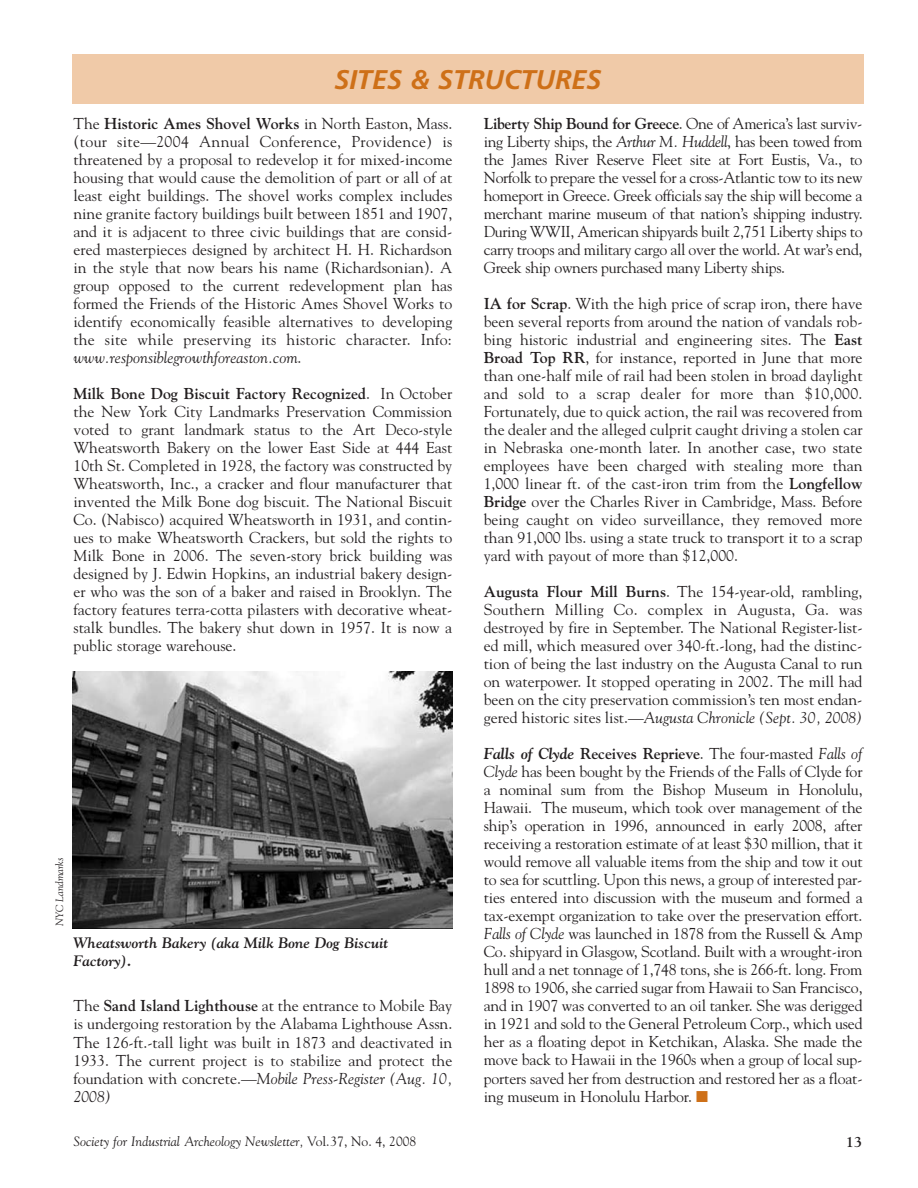
<style>
.page{position:relative;width:918px;height:1188px;background:#fff}
.page>*{position:absolute;margin:0;border:0;box-sizing:border-box;transform-origin:0 0}
.t1{font:italic 700 27px "Frutiger LT Std";color:#ce7018}
.t2{font:15.75px/18px "Goudy Std";color:#231f20;text-align:justify}
.t3{font:italic 700 15px/17.2px "Goudy Std";color:#231f20}
.t4{font:700 15px "Goudy Std";color:#231f20}
.t5{font:italic 13.5px "Goudy Std";color:#231f20}
.t6{font:italic 10.5px "Goudy Std";color:#231f20}
.s1{font-weight:700}
.s2{font-style:italic}
.s3{font-weight:700;font-style:italic}
.s4{color:#ce7018}
.s5{font-style:normal}
</style>
<div class="page">
<div style="left:72px;top:54px;width:792px;height:50px;background:#f0caa8"></div>
<img style="left:72px;top:671px;width:380px;height:257px">
<p class="t6" style="left:54px;top:926px;width:70px;rotate:-90deg">NYC Landmarks</p>
<h1 class="t1" style="left:334px;top:68px;width:269px">SITES &amp; STRUCTURES</h1>
<p class="t2" style="left:73px;top:114px;width:381px">The <span class="s1">Historic Ames Shovel Works</span> in North Easton, Mass. (tour site—2004 Annual Conference, Providence) is threatened by a proposal to redevelop it for mixed-income housing that would cause the demolition of part or all of at least eight buildings. The shovel works complex includes nine granite factory buildings built between 1851 and 1907, and it is adjacent to three civic buildings that are consid&shy;ered masterpieces designed by architect H. H. Richardson in the style that now bears his name (Richardsonian). A group opposed to the current redevelopment plan has formed the Friends of the Historic Ames Shovel Works to identify economically feasible alternatives to developing the site while preserving its historic character. Info: <span class="s2">www.responsiblegrowthforeaston.com</span>.</p>
<p class="t2" style="left:73px;top:385px;width:380px"><span class="s1">Milk Bone Dog Biscuit Factory Recognized</span>. In October the New York City Landmarks Preservation Commission voted to grant landmark status to the Art Deco-style Wheatsworth Bakery on the lower East Side at 444 East 10th St. Completed in 1928, the factory was constructed by Wheatsworth, Inc., a cracker and flour manufacturer that invented the Milk Bone dog biscuit. The National Biscuit Co. (Nabisco) acquired Wheatsworth in 1931, and contin&shy;ues to make Wheatsworth Crackers, but sold the rights to Milk Bone in 2006. The seven-story brick building was designed by J. Edwin Hopkins, an industrial bakery design&shy;er who was the son of a baker and raised in Brooklyn. The factory features terra-cotta pilasters with decorative wheat&shy;stalk bundles. The bakery shut down in 1957. It is now a public storage warehouse.</p>
<p class="t2" style="left:484px;top:114px;width:380px"><span class="s1">Liberty Ship Bound for Greece</span>. One of America’s last surviv&shy;ing Liberty ships, the <span class="s2">Arthur M. Huddell</span>, has been towed from the James River Reserve Fleet site at Fort Eustis, Va., to Norfolk to prepare the vessel for a cross-Atlantic tow to its new homeport in Greece. Greek officials say the ship will become a merchant marine museum of that nation’s shipping industry.<br>During WWII, American shipyards built 2,751 Liberty ships to carry troops and military cargo all over the world. At war’s end, Greek ship owners purchased many Liberty ships.</p>
<p class="t2" style="left:484px;top:294px;width:380px"><span class="s1">IA for Scrap</span>. With the high price of scrap iron, there have been several reports from around the nation of vandals rob&shy;bing historic industrial and engineering sites. The <span class="s1">East Broad Top RR</span>, for instance, reported in June that more than one-half mile of rail had been stolen in broad daylight and sold to a scrap dealer for more than $10,000.<br>Fortunately, due to quick action, the rail was recovered from the dealer and the alleged culprit caught driving a stolen car in Nebraska one-month later. In another case, two state employees have been charged with stealing more than 1,000 linear ft. of the cast-iron trim from the <span class="s1">Longfellow Bridge</span> over the Charles River in Cambridge, Mass. Before being caught on video surveillance, they removed more than 91,000 lbs. using a state truck to transport it to a scrap yard with payout of more than $12,000.</p>
<p class="t2" style="left:484px;top:583px;width:380px"><span class="s1">Augusta Flour Mill Burns</span>. The 154-year-old, rambling, Southern Milling Co. complex in Augusta, Ga. was destroyed by fire in September. The National Register-list&shy;ed mill, which measured over 340-ft.-long, had the distinc&shy;tion of being the last industry on the Augusta Canal to run on waterpower. It stopped operating in 2002. The mill had been on the city preservation commission’s ten most endan&shy;gered historic sites list.—<span class="s2">Augusta Chronicle (Sept. 30, 2008)</span></p>
<p class="t2" style="left:484px;top:745px;width:380px"><span class="s3">Falls of Clyde</span> <span class="s1">Receives Reprieve</span>. The four-masted <span class="s2">Falls of Clyde</span> has been bought by the Friends of the Falls of Clyde for a nominal sum from the Bishop Museum in Honolulu, Hawaii. The museum, which took over management of the ship’s operation in 1996, announced in early 2008, after receiving a restoration estimate of at least $30 million, that it would remove all valuable items from the ship and tow it out to sea for scuttling. Upon this news, a group of interested par&shy;ties entered into discussion with the museum and formed a tax-exempt organization to take over the preservation effort.<br><span class="s2">Falls of Clyde</span> was launched in 1878 from the Russell &amp; Amp Co. shipyard in Glasgow, Scotland. Built with a wrought-iron hull and a net tonnage of 1,748 tons, she is 266-ft. long. From 1898 to 1906, she carried sugar from Hawaii to San Francisco, and in 1907 was converted to an oil tanker. She was derigged in 1921 and sold to the General Petroleum Corp., which used her as a floating depot in Ketchikan, Alaska. She made the move back to Hawaii in the 1960s when a group of local sup&shy;porters saved her from destruction and restored her as a float&shy;ing museum in Honolulu Harbor. <span class="s4">■</span></p>
<p class="t3" style="left:74px;top:935px;width:317px">Wheatsworth Bakery (aka Milk Bone Dog Biscuit<br>Factory).</p>
<p class="t2" style="left:74px;top:997px;width:380px">The <span class="s1">Sand Island Lighthouse</span> at the entrance to Mobile Bay is undergoing restoration by the Alabama Lighthouse Assn.<br>The 126-ft.-tall light was built in 1873 and deactivated in 1933. The current project is to stabilize and protect the foundation with concrete.—<span class="s2">Mobile Press-Register (Aug. 10, 2008)</span></p>
<p class="t5" style="left:74px;top:1133px;width:344px">Society for Industrial Archeology Newsletter, <span class="s5">Vol.37, No. 4, 2008</span></p>
<p class="t4" style="left:846px;top:1133px;width:18px">13</p>
</div>
